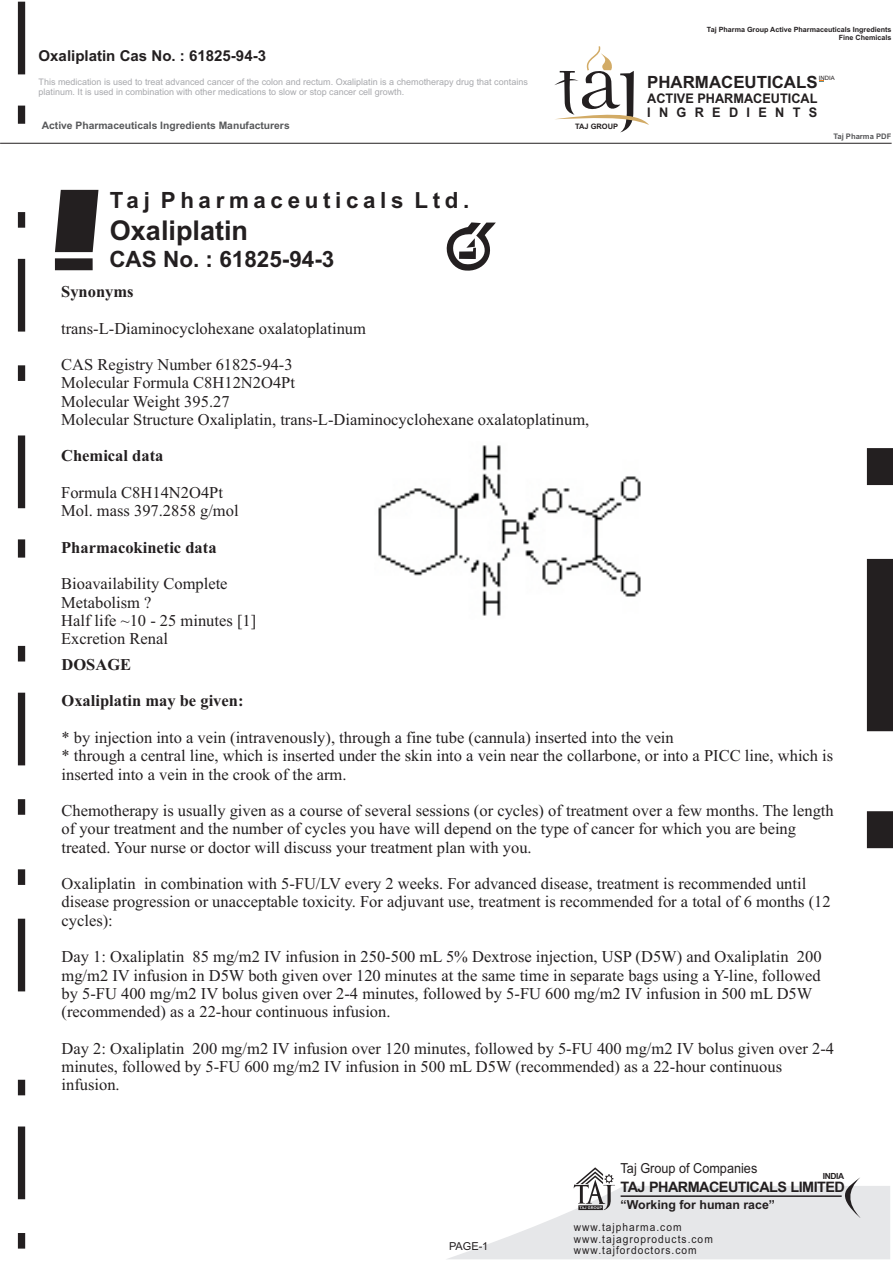
<style>
.page{position:relative;width:893px;height:1263px;background:#fff}
.page>*{position:absolute;margin:0;border:0;box-sizing:border-box;transform-origin:0 0}
.t1{font:700 27.3px "Arial";color:#231f20}
.t2{font:700 22.5px "Arial";color:#231f20}
.t3{font:700 22.35px "Arial Narrow";letter-spacing:.17em;color:#231f20;scale:1.22 1}
.t4{font:700 16.8px "Arial";color:#231f20}
.t5{font:16.5px/18.3px "Times New Roman";color:#231f20}
.t6{font:700 16.5px "Times New Roman";color:#231f20}
.t7{font:700 15px "Arial";color:#231f20}
.t8{font:700 14.4px "Arial";letter-spacing:-.04em;color:#231f20}
.t9{font:13.8px "Arial";color:#231f20;scale:.92 1}
.t10{font:700 13.2px/14.9px "Arial";color:#231f20;scale:.96 1}
.t11{font:700 12.45px "Arial";color:#231f20}
.t12{font:11.1px/23.7px "Arial";letter-spacing:.1em;color:#231f20;scale:.92 1}
.t13{font:10.95px "Arial";color:#231f20}
.t14{font:700 10.35px "Arial";color:#57585a}
.t15{font:9px/10.1px "Arial";color:#a8a9ad}
.t16{font:700 8.4px "Arial";letter-spacing:-.04em;color:#231f20}
.t17{font:700 7.65px "Arial";color:#57585a}
.t18{font:700 7.5px "Arial";color:#231f20}
.t19{font:700 7.2px/7.9px "Arial";color:#231f20;text-align:right}
.t20{font:5.85px "Arial";color:#231f20}
</style>
<div class="page">
<svg style="left:448px;top:1167px;width:442px;height:92px"></svg>
<svg style="left:554px;top:46px;width:95px;height:86px"></svg>
<hr style="left:0;top:143px;width:892px;height:1px;background:#231f20">
<svg style="left:867px;top:448px;width:26px;height:400px"></svg>
<svg style="left:55px;top:190px;width:43px;height:62px;background:#3e3a3b"></svg>
<div style="left:55px;top:258px;width:38px;height:12px;background:#231f20"></div>
<svg style="left:446px;top:222px;width:50px;height:49px"></svg>
<svg style="left:18px;top:2px;width:7px;height:1246px"></svg>
<img style="left:378px;top:445px;width:263px;height:171px">
<p class="t7" style="left:39px;top:50px;width:229px">Oxaliplatin Cas No. : 61825-94-3</p>
<p class="t15" style="left:39px;top:78px;width:491px">This medication is used to treat advanced cancer of the colon and rectum. Oxaliplatin is a chemotherapy drug that contains platinum. It is used in combination with other medications to slow or stop cancer cell growth.</p>
<p class="t14" style="left:42px;top:121px;width:249px">Active Pharmaceuticals Ingredients Manufacturers</p>
<p class="t18" style="left:575px;top:123px;width:45px">TAJ GROUP</p>
<h3 class="t3" style="left:110px;top:192px;width:296px">Taj Pharmaceuticals Ltd.</h3>
<h1 class="t1" style="left:110px;top:220px;width:140px">Oxaliplatin</h1>
<h2 class="t2" style="left:109px;top:251px;width:227px">CAS No. : 61825-94-3</h2>
<p class="t6" style="left:61px;top:286px;width:74px">Synonyms</p>
<p class="t5" style="left:61px;top:320px;width:306px">trans-L-Diaminocyclohexane oxalatoplatinum</p>
<p class="t5" style="left:61px;top:357px;width:530px">CAS Registry Number 61825-94-3<br>Molecular Formula C8H12N2O4Pt<br>Molecular Weight 395.27<br>Molecular Structure Oxaliplatin, trans-L-Diaminocyclohexane oxalatoplatinum,</p>
<p class="t6" style="left:61px;top:450px;width:104px">Chemical data</p>
<p class="t5" style="left:61px;top:485px;width:179px">Formula C8H14N2O4Pt<br>Mol. mass 397.2858 g/mol</p>
<p class="t6" style="left:61px;top:542px;width:157px">Pharmacokinetic data</p>
<p class="t5" style="left:61px;top:576px;width:197px">Bioavailability Complete<br>Metabolism ?<br>Half life ~10 - 25 minutes [1]<br>Excretion Renal</p>
<p class="t19" style="left:707px;top:26px;width:186px">Taj Pharma Group Active Pharmaceuticals Ingredients<br>Fine Chemicals</p>
<p class="t20" style="left:819px;top:76px;width:17px">INDIA</p>
<p class="t4" style="left:647px;top:76px;width:172px">PHARMACEUTICALS</p>
<p class="t10" style="left:647px;top:92px;width:179px">ACTIVE PHARMACEUTICAL<br>INGREDIENTS</p>
<p class="t17" style="left:833px;top:133px;width:59px">Taj Pharma PDF</p>
<p class="t6" style="left:62px;top:659px;width:71px">DOSAGE</p>
<p class="t6" style="left:62px;top:695px;width:183px">Oxaliplatin may be given:</p>
<p class="t5" style="left:62px;top:730px;width:773px">* by injection into a vein (intravenously), through a fine tube (cannula) inserted into the vein<br>* through a central line, which is inserted under the skin into a vein near the collarbone, or into a PICC line, which is inserted into a vein in the crook of the arm.</p>
<p class="t5" style="left:62px;top:803px;width:774px">Chemotherapy is usually given as a course of several sessions (or cycles) of treatment over a few months. The length of your treatment and the number of cycles you have will depend on the type of cancer for which you are being treated. Your nurse or doctor will discuss your treatment plan with you.</p>
<p class="t5" style="left:62px;top:876px;width:771px">Oxaliplatin in combination with 5-FU/LV every 2 weeks. For advanced disease, treatment is recommended until disease progression or unacceptable toxicity. For adjuvant use, treatment is recommended for a total of 6 months (12 cycles):</p>
<p class="t5" style="left:62px;top:949px;width:762px">Day 1: Oxaliplatin 85 mg/m2 IV infusion in 250-500 mL 5% Dextrose injection, USP (D5W) and Oxaliplatin 200 mg/m2 IV infusion in D5W both given over 120 minutes at the same time in separate bags using a Y-line, followed by 5-FU 400 mg/m2 IV bolus given over 2-4 minutes, followed by 5-FU 600 mg/m2 IV infusion in 500 mL D5W (recommended) as a 22-hour continuous infusion.</p>
<p class="t5" style="left:62px;top:1040px;width:774px">Day 2: Oxaliplatin 200 mg/m2 IV infusion over 120 minutes, followed by 5-FU 400 mg/m2 IV bolus given over 2-4 minutes, followed by 5-FU 600 mg/m2 IV infusion in 500 mL D5W (recommended) as a 22-hour continuous infusion.</p>
<p class="t13" style="left:449px;top:1242px;width:41px">PAGE-1</p>
<p class="t9" style="left:621px;top:1163px;width:150px">Taj Group of Companies</p>
<p class="t8" style="left:621px;top:1181px;width:226px">TAJ PHARMACEUTICALS LIMITED</p>
<p class="t11" style="left:621px;top:1200px;width:156px">“Working for human race”</p>
<p class="t16" style="left:823px;top:1172px;width:23px">INDIA</p>
<p class="t12" style="left:574px;top:1216px;width:135px">www.tajpharma.com www.tajfordoctors.com</p>
<p class="t12" style="left:574px;top:1228px;width:152px">www.tajagroproducts.com</p>
</div>
